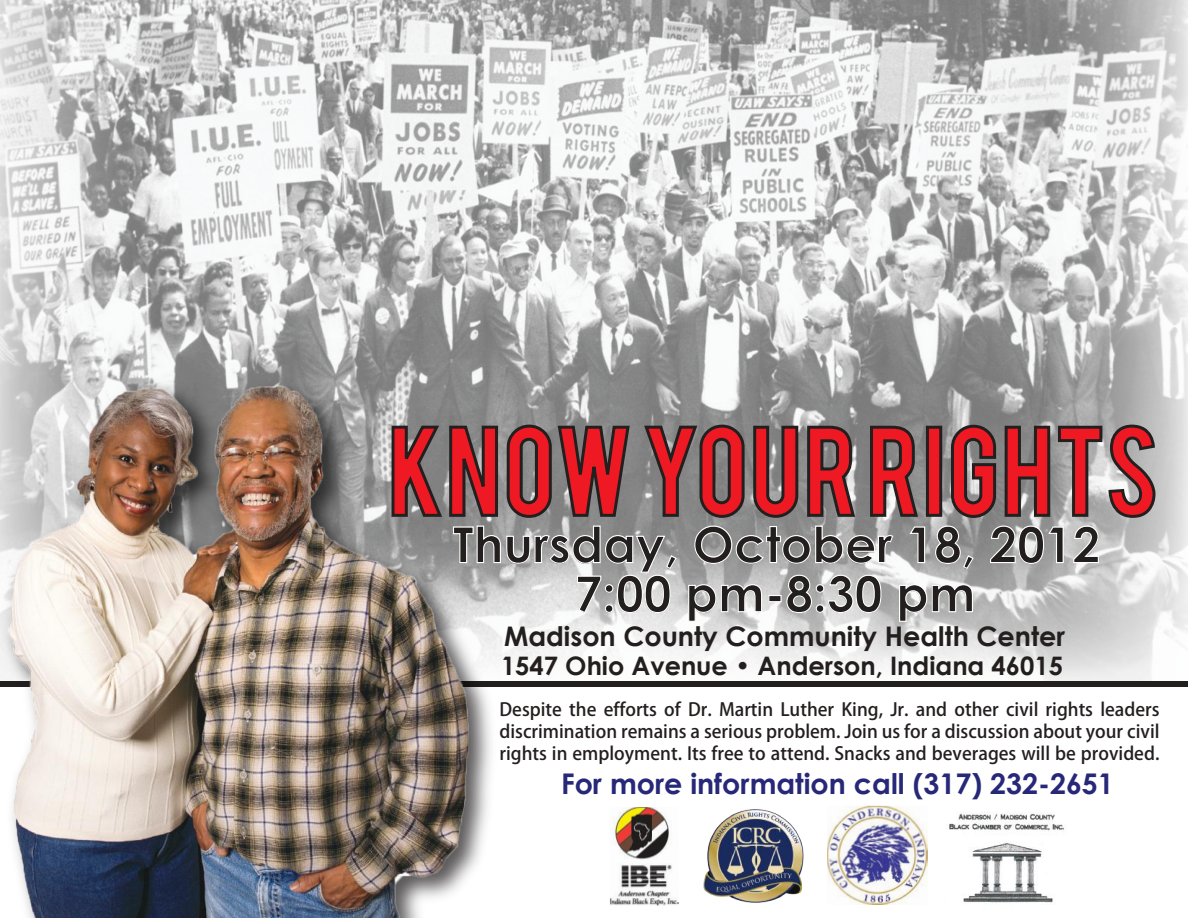
<style>
.page{position:relative;width:1188px;height:918px;background:#fff}
.page>*{position:absolute;margin:0;border:0;box-sizing:border-box;transform-origin:0 0}
.t1{font:99px "Bebas";letter-spacing:.02em;color:#ef1924}
.t2{font:700 49.5px "Century Gothic";color:#241f1f}
.t3{font:700 28.5px "Century Gothic";color:#272877}
.t4{font:700 27px "Century Gothic";color:#241f1f}
.t5{font:700 25.5px "Century Gothic";color:#241f1f}
.t6{font:18px/21.6px "Adobe Heiti Std";color:#241f1f;text-align:justify}
</style>
<div class="page">
<svg style="left:850px;top:0;width:338px;height:681px"></svg>
<div style="left:0;top:681px;width:1188px;height:6px;background:#241f1f"></div>
<img style="left:0;top:0;width:850px;height:918px">
<svg style="left:390px;top:423px;width:242px;height:96px;background:#777676"></svg>
<svg style="left:642px;top:423px;width:104px;height:96px;background:#737372"></svg>
<svg style="left:752px;top:424px;width:48px;height:95px;background:#737272"></svg>
<svg style="left:806px;top:424px;width:51px;height:94px;background:#787777"></svg>
<svg style="left:868px;top:424px;width:52px;height:94px;background:#767575"></svg>
<div style="left:926px;top:426px;width:16px;height:91px;border:3px solid #241f1f"></div>
<svg style="left:949px;top:94px;width:208px;height:425px"></svg>
<img style="left:609px;top:807px;width:68px;height:99px">
<img style="left:831px;top:806px;width:97px;height:99px">
<img style="left:677px;top:767px;width:154px;height:151px">
<svg style="left:694px;top:525px;width:200px;height:40px;background:#aaa"></svg>
<svg style="left:909px;top:526px;width:17px;height:38px"></svg>
<svg style="left:934px;top:525px;width:41px;height:45px;background:#aaabab"></svg>
<svg style="left:989px;top:525px;width:75px;height:40px;background:#b4b4b4"></svg>
<svg style="left:1072px;top:525px;width:27px;height:39px"></svg>
<img style="left:949px;top:812px;width:115px;height:91px">
<svg style="left:452px;top:525px;width:226px;height:89px;background:#bebebe"></svg>
<svg style="left:688px;top:584px;width:75px;height:38px"></svg>
<div style="left:768px;top:595px;width:14px;height:7px;border:1px solid #fff"></div>
<svg style="left:786px;top:574px;width:96px;height:40px;background:#c9c9c9"></svg>
<svg style="left:898px;top:584px;width:76px;height:38px"></svg>
<h1 class="t1" style="left:388px;top:399px;width:772px">KNOW YOUR RIGHTS</h1>
<h2 class="t2" style="left:453px;top:507px;width:649px">Thursday, October 18, 2012</h2>
<h2 class="t2" style="left:574px;top:556px;width:402px">7:00 pm-8:30 pm</h2>
<h3 class="t4" style="left:504px;top:615px;width:563px">Madison County Community Health Center</h3>
<h3 class="t5" style="left:501px;top:646px;width:564px">1547 Ohio Avenue • Anderson, Indiana 46015</h3>
<p class="t6" style="left:500px;top:699px;width:662px">Despite the efforts of Dr. Martin Luther King, Jr. and other civil rights leaders discrimination remains a serious problem. Join us for a discussion about your civil rights in employment. Its free to attend. Snacks and beverages will be provided.</p>
<h3 class="t3" style="left:561px;top:762px;width:554px">For more information call (317) 232-2651</h3>
</div>
